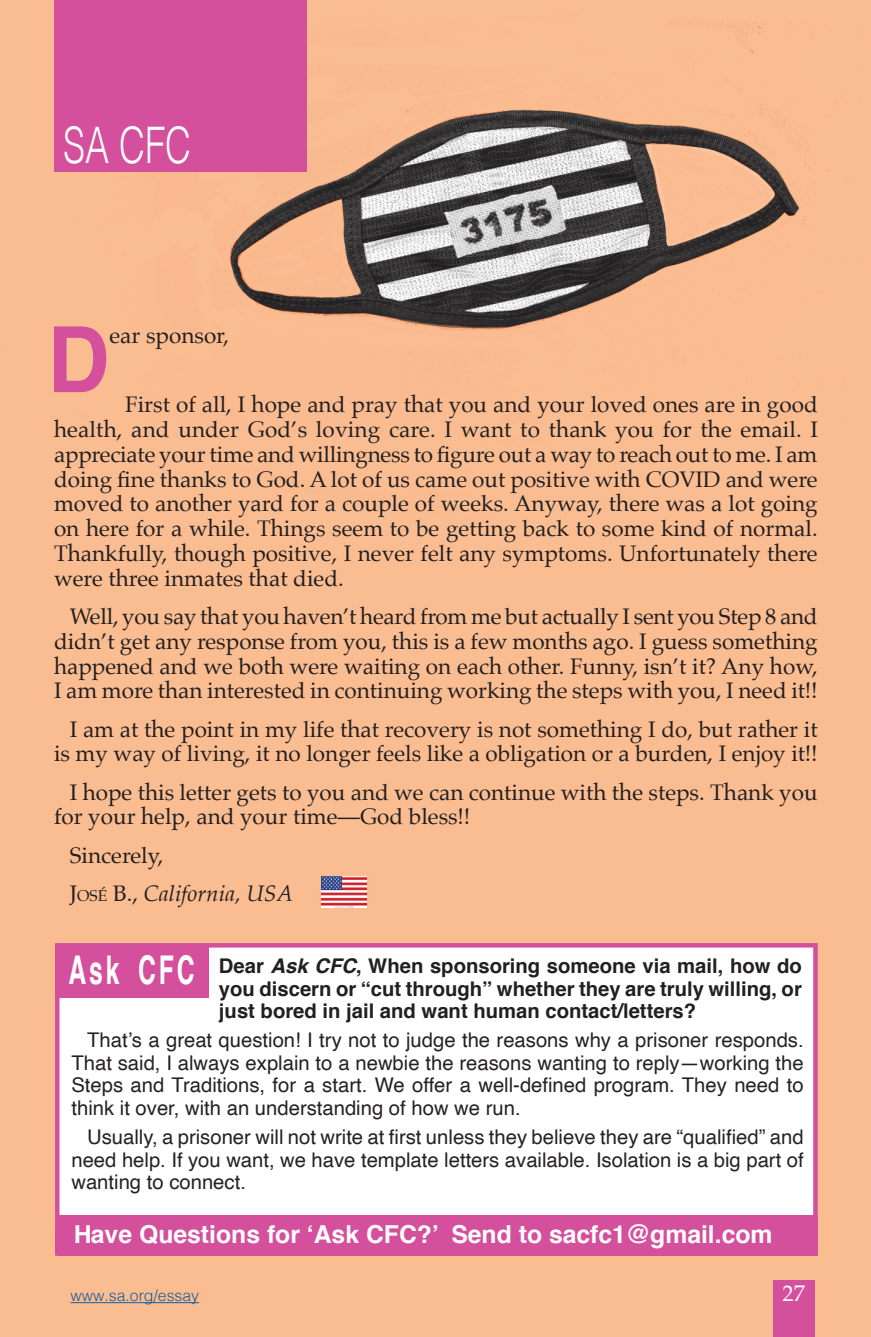
<style>
.page{position:relative;width:871px;height:1337px;background:#fff}
.page>*{position:absolute;margin:0;border:0;box-sizing:border-box;transform-origin:0 0}
.Body_Serif_Drop_1{font:700 91.35px "Helvetica";color:#d44f9c;scale:.94 1}
.Section_Heds{font:300 50.4px "Helvetica";color:#fff;scale:.71 1}
.Body_Serif_1{font:700 39.6px "Helvetica";letter-spacing:.115em;color:#fff;scale:.62 1}
.t1{font:700 24.75px "Helvetica";color:#fff}
.Body_Serif_1-2{font:22.5px/24.8px "Palatino";color:#231f20;text-align:justify}
.Body_Serif_1-3{font:italic 22.5px "Palatino";color:#231f20}
.Body_Serif_Drop_1-2{font:22.5px "Palatino";color:#231f20}
.t2{font:22.5px "Palatino";color:#fff}
.t3{font:20.25px/22.5px "Helvetica";color:#231f20;text-align:justify}
.Body_Serif_1-4{font:700 20.25px/22.5px "Helvetica";color:#231f20;text-align:justify}
.t4{font:300 15.75px "Helvetica";color:#175d9e}
.s1{font-style:normal}
.s2{font-style:normal;font-size:15.75px}
.s3{font-style:italic}
</style>
<div class="page">
<img style="left:0;top:0;width:871px;height:1336px">
<div style="left:55px;top:945px;width:760px;height:283px;background:#fff"></div>
<div style="left:54px;top:0;width:252px;height:172px;background:#d44f9c"></div>
<div style="left:773px;top:1280px;width:42px;height:56px;background:#d44f9c"></div>
<div style="left:55px;top:943px;width:762px;height:312px;border:4px solid #d44f9c"></div>
<div style="left:55px;top:945px;width:153px;height:53px;background:#d44f9c"></div>
<div style="left:57px;top:1215px;width:760px;height:40px;background:#d44f9c"></div>
<img style="left:322px;top:876px;width:45px;height:31px">
<hr style="left:70px;top:1302px;width:129px;height:1px;background:#175d9e">
<p class="Section_Heds" style="left:63px;top:102px;width:182px">SA CFC</p>
<p class="Body_Serif_Drop_1" style="left:47px;top:286px;width:67px">D</p>
<p class="Body_Serif_Drop_1-2" style="left:109px;top:316px;width:121px">ear sponsor,</p>
<p class="Body_Serif_1-2" style="left:54px;top:392px;width:765px;text-indent:71px">First of all, I hope and pray that you and your loved ones are in good health, and under God’s loving care. I want to thank you for the email. I appreciate your time and willingness to figure out a way to reach out to me. I am doing fine thanks to God. A lot of us came out positive with COVID and were moved to another yard for a couple of weeks. Anyway, there was a lot going on here for a while. Things seem to be getting back to some kind of normal.<br>Thankfully, though positive, I never felt any symptoms. Unfortunately there were three inmates that died.</p>
<p class="Body_Serif_1-2" style="left:54px;top:604px;width:765px;text-indent:16px">Well, you say that you haven’t heard from me but actually I sent you Step 8 and didn’t get any response from you, this is a few months ago. I guess something happened and we both were waiting on each other. Funny, isn’t it? Any how, I am more than interested in continuing working the steps with you, I need it!!</p>
<p class="Body_Serif_1-2" style="left:54px;top:716px;width:765px;text-align:right">I am at the point in my life that recovery is not something I do, but rather it is my way of living, it no longer feels like a obligation or a burden, I enjoy it!!</p>
<p class="Body_Serif_1-2" style="left:54px;top:779px;width:765px;text-indent:16px">I hope this letter gets to you and we can continue with the steps. Thank you for your help, and your time—God bless!!</p>
<p class="Body_Serif_1-2" style="left:70px;top:842px;width:95px">Sincerely,</p>
<p class="Body_Serif_1-3" style="left:70px;top:874px;width:224px"><span class="s1">J</span><span class="s2">osé</span> <span class="s1">B</span><span class="s1">.,</span> California, USA</p>
<p class="Body_Serif_1" style="left:69px;top:938px;width:205px">Ask CFC</p>
<p class="Body_Serif_1-4" style="left:219px;top:955px;width:584px">Dear <span class="s3">Ask CFC</span>, When sponsoring someone via mail, how do you discern or “cut through” whether they are truly willing, or just bored in jail and want human contact/letters?</p>
<p class="t3" style="left:71px;top:1029px;width:734px;text-indent:16px">That’s a great question! I try not to judge the reasons why a prisoner responds.<br>That said, I always explain to a newbie the reasons wanting to reply—working the Steps and Traditions, for a start. We offer a well-defined program. They need to think it over, with an understanding of how we run.</p>
<p class="t3" style="left:71px;top:1126px;width:734px;text-indent:16px">Usually, a prisoner will not write at first unless they believe they are “qualified” and need help. If you want, we have template letters available. Isolation is a big part of wanting to connect.</p>
<p class="t1" style="left:73px;top:1214px;width:701px">Have Questions for ‘Ask CFC?’ Send to sacfc1@gmail.com</p>
<p class="t4" style="left:70px;top:1282px;width:130px">www.sa.org/essay</p>
<p class="t2" style="left:782px;top:1275px;width:24px">27</p>
</div>
